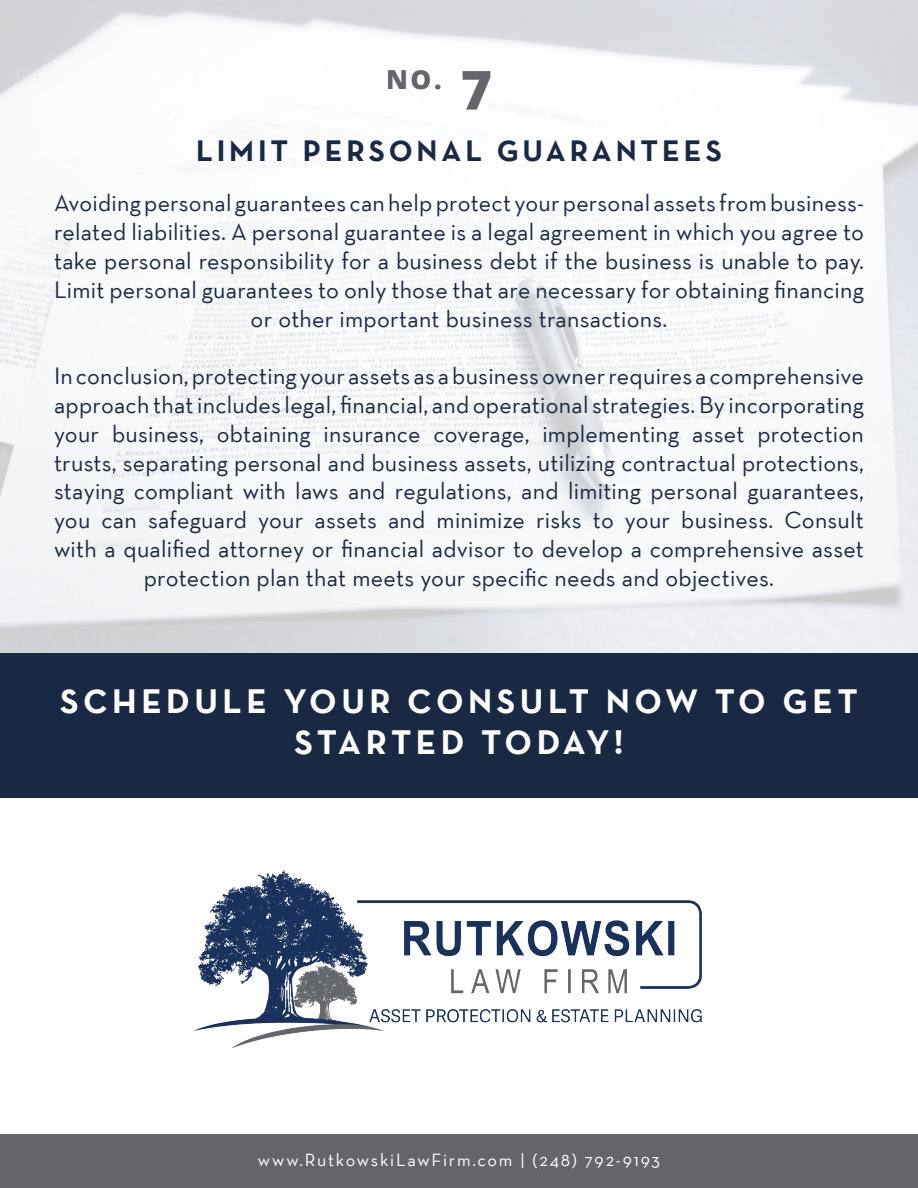
<style>
.page{position:relative;width:918px;height:1188px;background:#fff}
.page>*{position:absolute;margin:0;border:0;box-sizing:border-box;transform-origin:0 0}
.t1{font:700 34.5px/41.4px "Neutra Text";letter-spacing:.13em;color:#fff;text-align:center}
.t2{font:700 30px "Neutra Text";letter-spacing:.13em;color:#1a2943}
.t3{font:800 26.25px "Open Sans";color:#63656a}
.t4{font:24px/28.8px "Neutra Text";letter-spacing:.01em;color:#1a2943;text-align:center}
.t5{font:18px "Neutra Text";letter-spacing:.1em;color:#fff}
.s1{font-size:54px}
</style>
<div class="page">
<img style="left:0;top:0;width:918px;height:654px">
<div style="left:0;top:1134px;width:918px;height:54px;background:#63656a"></div>
<div style="left:0;top:654px;width:918px;height:144px;background:#1a2943"></div>
<img style="left:194px;top:870px;width:508px;height:179px">
<p class="t3" style="left:386px;top:59px;width:108px">NO. <span class="s1">7</span></p>
<p class="t2" style="left:196px;top:132px;width:527px">LIMIT PERSONAL GUARANTEES</p>
<p class="t4" style="left:54px;top:188px;width:812px">Avoiding personal guarantees can help protect your personal assets from business&shy;related liabilities. A personal guarantee is a legal agreement in which you agree to take personal responsibility for a business debt if the business is unable to pay.<br>Limit personal guarantees to only those that are necessary for obtaining financing or other important business transactions.</p>
<p class="t4" style="left:54px;top:361px;width:812px">In conclusion, protecting your assets as a business owner requires a comprehensive approach that includes legal, financial, and operational strategies. By incorporating your business, obtaining insurance coverage, implementing asset protection trusts, separating personal and business assets, utilizing contractual protections, staying compliant with laws and regulations, and limiting personal guarantees, you can safeguard your assets and minimize risks to your business. Consult with a qualified attorney or financial advisor to develop a comprehensive asset protection plan that meets your specific needs and objectives.</p>
<p class="t1" style="left:60px;top:679px;width:799px">SCHEDULE YOUR CONSULT NOW TO GET<br>STARTED TODAY!</p>
<p class="t5" style="left:258px;top:1149px;width:404px">www.RutkowskiLawFirm.com | (248) 792-9193</p>
</div>
